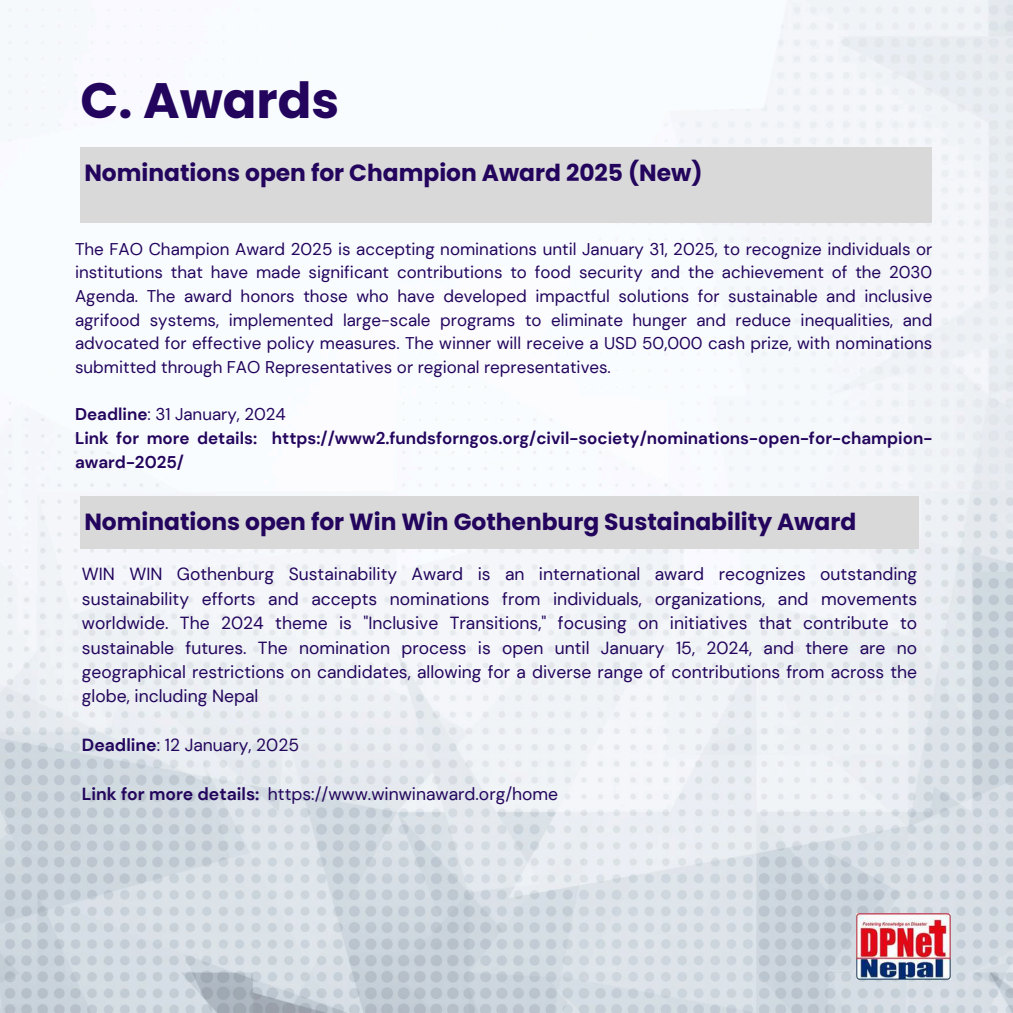
<style>
.page{position:relative;width:1013px;height:1013px;background:#fff}
.page>*{position:absolute;margin:0;border:0;box-sizing:border-box;transform-origin:0 0}
.t1{font:700 49.75px "Poppins";color:#23055d}
.t2{font:700 23.38px "Poppins";color:#23055d}
.t3{font:17.5px/24.4px "DM Sans";color:#23055d;text-align:justify}
.t4{font:17px/23.6px "DM Sans";color:#23055d;text-align:justify}
.t5{font:700 17px/23.6px "DM Sans";color:#23055d}
.s1{font-weight:400}
.s2{font-weight:700}
</style>
<div class="page">
<img style="left:0;top:0;width:1012px;height:1012px">
<img style="left:856px;top:913px;width:94px;height:66px">
<div style="left:81px;top:147px;width:851px;height:76px;background:#d9d9d9"></div>
<div style="left:81px;top:496px;width:837px;height:52px;background:#d9d9d9"></div>
<h1 class="t1" style="left:81px;top:66px;width:260px">C. Awards</h1>
<h2 class="t2" style="left:84px;top:156px;width:619px">Nominations open for Champion Award 2025 (New)</h2>
<p class="t4" style="left:75px;top:237px;width:858px">The FAO Champion Award 2025 is accepting nominations until January 31, 2025, to recognize individuals or institutions that have made significant contributions to food security and the achievement of the 2030<br>Agenda. The award honors those who have developed impactful solutions for sustainable and inclusive agrifood systems, implemented large-scale programs to eliminate hunger and reduce inequalities, and advocated for effective policy measures. The winner will receive a USD 50,000 cash prize, with nominations submitted through FAO Representatives or regional representatives.</p>
<p class="t5" style="left:75px;top:402px;width:858px">Deadline<span class="s1">: 31 January, 2024<br></span>Link for more details: https://www2.fundsforngos.org/civil-society/nominations-open-for-champion&shy;award-2025/</p>
<h2 class="t2" style="left:84px;top:505px;width:773px">Nominations open for Win Win Gothenburg Sustainability Award</h2>
<p class="t3" style="left:82px;top:562px;width:836px">WIN WIN Gothenburg Sustainability Award is an international award recognizes outstanding sustainability efforts and accepts nominations from individuals, organizations, and movements worldwide. The 2024 theme is "Inclusive Transitions," focusing on initiatives that contribute to sustainable futures. The nomination process is open until January 15, 2024, and there are no geographical restrictions on candidates, allowing for a diverse range of contributions from across the globe, including Nepal</p>
<p class="t3" style="left:82px;top:733px;width:219px"><span class="s2">Deadline</span>: 12 January, 2025</p>
<p class="t3" style="left:82px;top:781px;width:477px"><span class="s2">Link for more details:</span> https://www.winwinaward.org/home</p>
</div>
